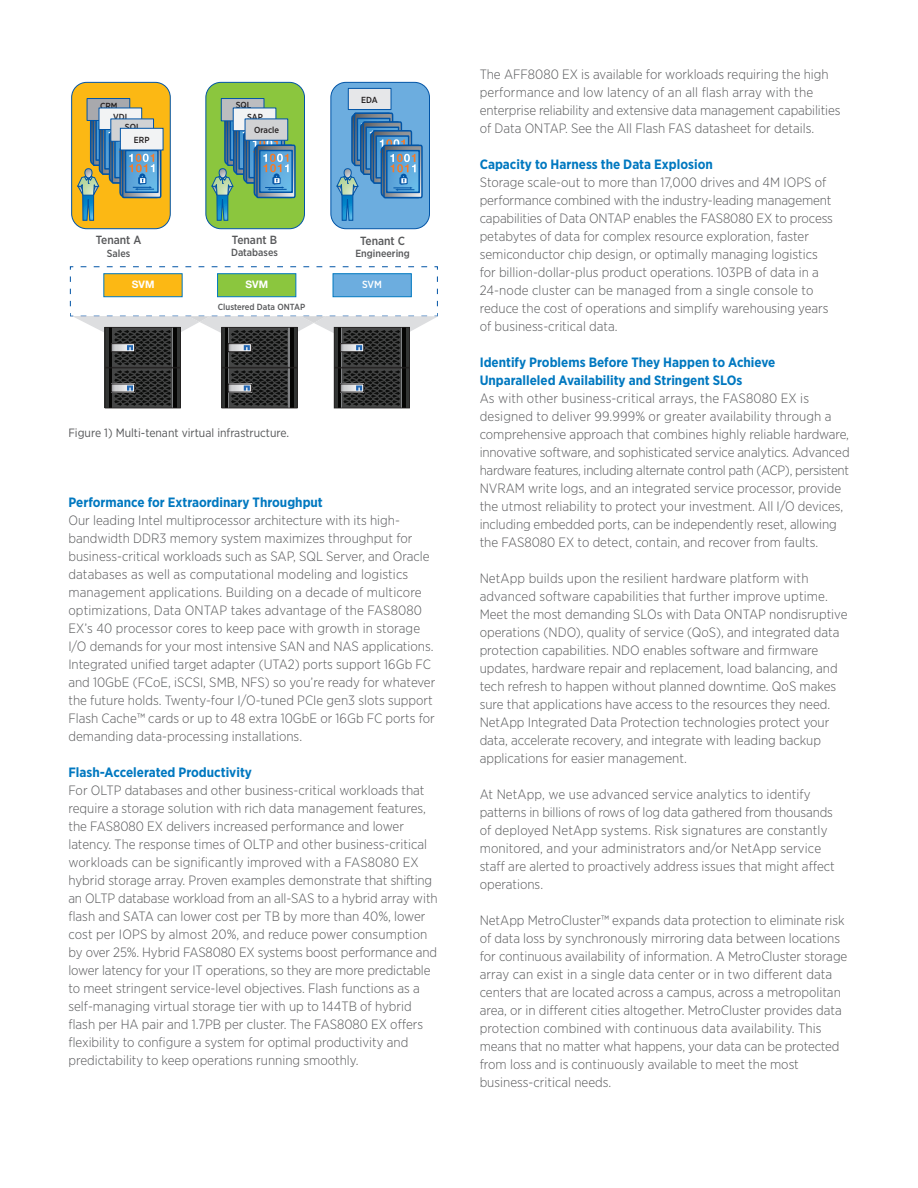
<style>
.page{position:relative;width:918px;height:1188px;background:#fff}
.page>*{position:absolute;margin:0;border:0;box-sizing:border-box;transform-origin:0 0}
.t1{font:300 13.5px/18px "Gotham Narrow";color:#57585a}
.t2{font:700 13.5px/18px "Gotham Narrow";color:#0078c0}
.t3{font:12px "Gotham Narrow";color:#57585a}
.t4{font:500 11.85px "Gotham Narrow";color:#57585a}
.t5{font:500 10.35px "Gotham Narrow";color:#57585a}
.t6{font:700 10.35px "Helvetica Neue";color:#fff}
.t7{font:500 10.35px "Gotham Narrow";color:#fff}
.t8{font:500 8.85px/11.2px "Gotham Narrow";color:#231f20}
.t9{font:500 8.85px "Gotham Narrow";color:#57585a}
</style>
<div class="page">
<div style="left:72px;top:82px;width:98px;height:147px;background:#fcb814;border-radius:15px"></div>
<div style="left:71px;top:82px;width:100px;height:147px;border:1px solid #0154a6;border-radius:15px"></div>
<div style="left:87px;top:98px;width:43px;height:23px;background:#a8a9ad;border:1px solid #0154a6"></div>
<div style="left:99px;top:107px;width:43px;height:23px;background:linear-gradient(to right,#f2f3f4,#f2f3f4)"></div>
<svg style="left:162px;top:128px;width:2px;height:22px"></svg>
<div style="left:206px;top:82px;width:98px;height:147px;background:#8bc63e;border-radius:15px"></div>
<div style="left:205px;top:82px;width:100px;height:147px;border:1px solid #0154a6;border-radius:15px"></div>
<div style="left:221px;top:98px;width:43px;height:23px;background:#bcbdc0;border:1px solid #0154a6"></div>
<div style="left:233px;top:107px;width:43px;height:24px;background:linear-gradient(to right,#f2f3f4,#f2f3f4)"></div>
<div style="left:331px;top:82px;width:99px;height:147px;background:#6caddf;border-radius:15px"></div>
<div style="left:330px;top:82px;width:100px;height:147px;border:1px solid #0154a6;border-radius:15px"></div>
<div style="left:348px;top:88px;width:44px;height:22px;background:#e6e7e9;border:1px solid #0154a6"></div>
<svg style="left:77px;top:112px;width:85px;height:109px"></svg>
<svg style="left:211px;top:112px;width:85px;height:109px"></svg>
<svg style="left:336px;top:112px;width:87px;height:109px"></svg>
<svg style="left:70px;top:266px;width:368px;height:142px"></svg>
<p class="t8" style="left:113px;top:100px;width:15px;text-indent:-13px">CRM<br>VDI</p>
<p class="t8" style="left:134px;top:121px;width:17px;line-height:12.6px;text-indent:-9px">SOL<br>ERP</p>
<p class="t4" style="left:96px;top:233px;width:47px">Tenant A</p>
<p class="t5" style="left:107px;top:247px;width:25px">Sales</p>
<p class="t8" style="left:236px;top:99px;width:17px">SQL</p>
<p class="t8" style="left:247px;top:111px;width:17px">SAP</p>
<p class="t8" style="left:254px;top:124px;width:26px">Oracle</p>
<p class="t4" style="left:232px;top:232px;width:47px">Tenant B</p>
<p class="t5" style="left:231px;top:246px;width:48px">Databases</p>
<p class="t8" style="left:361px;top:94px;width:18px">EDA</p>
<p class="t4" style="left:360px;top:233px;width:47px">Tenant C</p>
<p class="t5" style="left:355px;top:247px;width:56px">Engineering</p>
<p class="t6" style="left:132px;top:278px;width:24px">SVM</p>
<p class="t6" style="left:245px;top:278px;width:24px">SVM</p>
<p class="t7" style="left:362px;top:278px;width:21px">SVM</p>
<p class="t9" style="left:218px;top:301px;width:89px">Clustered Data ONTAP</p>
<p class="t3" style="left:68px;top:425px;width:222px">Figure 1) Multi-tenant virtual infrastructure.</p>
<p class="t2" style="left:68px;top:494px;width:256px">Performance for Extraordinary Throughput</p>
<p class="t1" style="left:68px;top:511px;width:369px">Our leading Intel multiprocessor architecture with its high&shy;bandwidth DDR3 memory system maximizes throughput for business-critical workloads such as SAP, SQL Server, and Oracle databases as well as computational modeling and logistics management applications. Building on a decade of multicore optimizations, Data ONTAP takes advantage of the FAS8080<br>EX’s 40 processor cores to keep pace with growth in storage I/O demands for your most intensive SAN and NAS applications.<br>Integrated unified target adapter (UTA2) ports support 16Gb FC and 10GbE (FCoE, iSCSI, SMB, NFS) so you’re ready for whatever the future holds. Twenty-four I/O-tuned PCIe gen3 slots support Flash Cache™ cards or up to 48 extra 10GbE or 16Gb FC ports for demanding data-processing installations.</p>
<p class="t2" style="left:68px;top:764px;width:185px">Flash-Accelerated Productivity</p>
<p class="t1" style="left:68px;top:781px;width:371px">For OLTP databases and other business-critical workloads that require a storage solution with rich data management features, the FAS8080 EX delivers increased performance and lower latency. The response times of OLTP and other business-critical workloads can be significantly improved with a FAS8080 EX hybrid storage array. Proven examples demonstrate that shifting an OLTP database workload from an all-SAS to a hybrid array with flash and SATA can lower cost per TB by more than 40%, lower cost per IOPS by almost 20%, and reduce power consumption by over 25%. Hybrid FAS8080 EX systems boost performance and lower latency for your IT operations, so they are more predictable to meet stringent service-level objectives. Flash functions as a self-managing virtual storage tier with up to 144TB of hybrid flash per HA pair and 1.7PB per cluster. The FAS8080 EX offers flexibility to configure a system for optimal productivity and predictability to keep operations running smoothly.</p>
<p class="t1" style="left:480px;top:65px;width:362px">The AFF8080 EX is available for workloads requiring the high performance and low latency of an all flash array with the enterprise reliability and extensive data management capabilities of Data ONTAP. See the All Flash FAS datasheet for details.</p>
<p class="t2" style="left:480px;top:155px;width:235px">Capacity to Harness the Data Explosion</p>
<p class="t1" style="left:480px;top:173px;width:355px">Storage scale-out to more than 17,000 drives and 4M IOPS of performance combined with the industry-leading management capabilities of Data ONTAP enables the FAS8080 EX to process petabytes of data for complex resource exploration, faster semiconductor chip design, or optimally managing logistics for billion-dollar-plus product operations. 103PB of data in a 24-node cluster can be managed from a single console to reduce the cost of operations and simplify warehousing years of business-critical data.</p>
<p class="t2" style="left:480px;top:353px;width:297px">Identify Problems Before They Happen to Achieve<br>Unparalleled Availability and Stringent SLOs</p>
<p class="t1" style="left:480px;top:389px;width:371px">As with other business-critical arrays, the FAS8080 EX is designed to deliver 99.999% or greater availability through a comprehensive approach that combines highly reliable hardware, innovative software, and sophisticated service analytics. Advanced hardware features, including alternate control path (ACP), persistent NVRAM write logs, and an integrated service processor, provide the utmost reliability to protect your investment. All I/O devices, including embedded ports, can be independently reset, allowing the FAS8080 EX to detect, contain, and recover from faults.</p>
<p class="t1" style="left:480px;top:569px;width:369px">NetApp builds upon the resilient hardware platform with advanced software capabilities that further improve uptime.<br>Meet the most demanding SLOs with Data ONTAP nondisruptive operations (NDO), quality of service (QoS), and integrated data protection capabilities. NDO enables software and firmware updates, hardware repair and replacement, load balancing, and tech refresh to happen without planned downtime. QoS makes sure that applications have access to the resources they need.<br>NetApp Integrated Data Protection technologies protect your data, accelerate recovery, and integrate with leading backup applications for easier management.</p>
<p class="t1" style="left:480px;top:785px;width:357px">At NetApp, we use advanced service analytics to identify patterns in billions of rows of log data gathered from thousands of deployed NetApp systems. Risk signatures are constantly monitored, and your administrators and/or NetApp service staff are alerted to proactively address issues that might affect operations.</p>
<p class="t1" style="left:480px;top:911px;width:369px">NetApp MetroCluster™ expands data protection to eliminate risk of data loss by synchronously mirroring data between locations for continuous availability of information. A MetroCluster storage array can exist in a single data center or in two different data centers that are located across a campus, across a metropolitan area, or in different cities altogether. MetroCluster provides data protection combined with continuous data availability. This means that no matter what happens, your data can be protected from loss and is continuously available to meet the most business-critical needs.</p>
</div>
